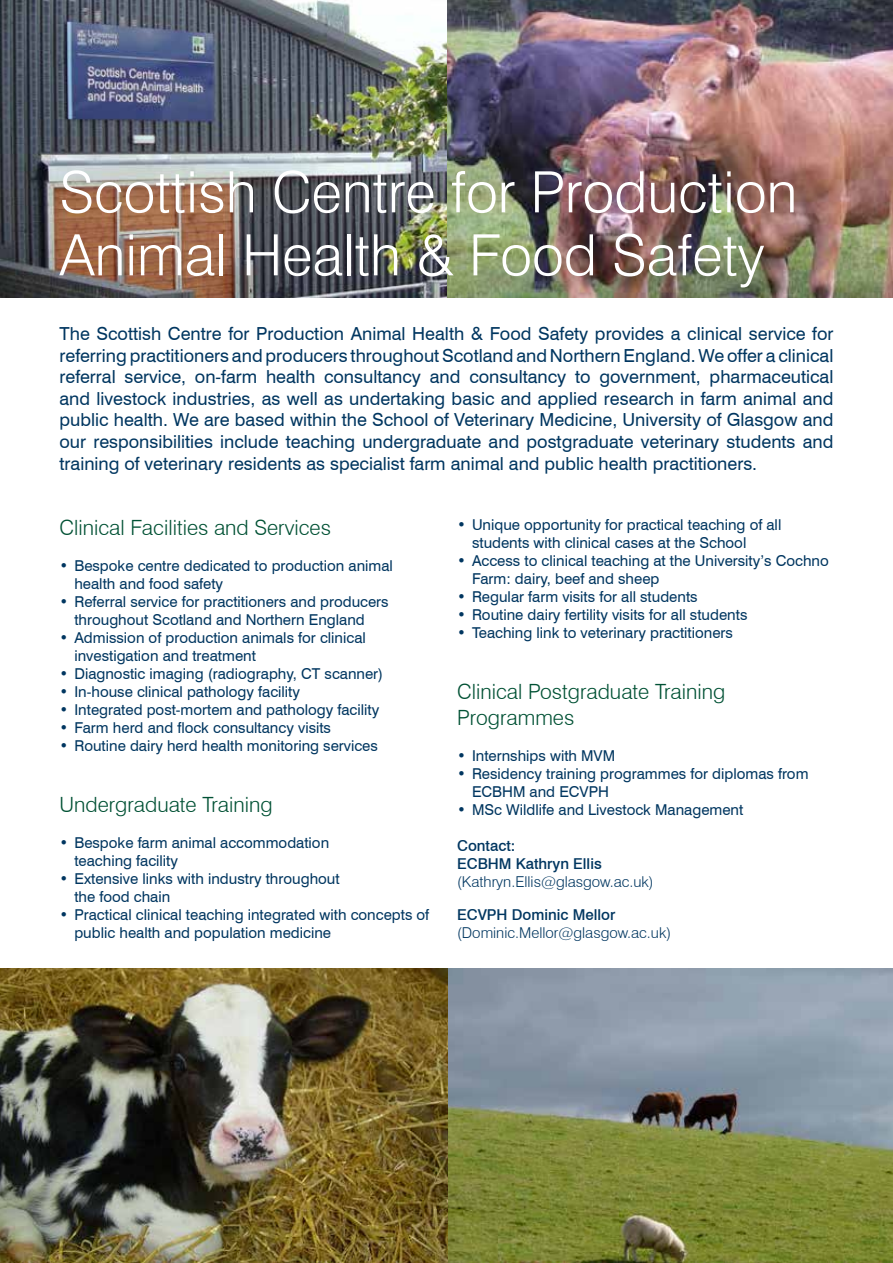
<style>
.page{position:relative;width:893px;height:1263px;background:#fff}
.page>*{position:absolute;margin:0;border:0;box-sizing:border-box;transform-origin:0 0}
.t1{font:300 57px/63px "Swiss 721 BT";color:#fff}
.t2{font:300 21px/25.2px "Swiss 721 BT";color:#005134}
.t3{font:18px/21.6px "Swiss 721 BT";color:#003660;text-align:justify}
.t4{font:15px/18px "Swiss 721 BT";color:#003660}
.t5{font:300 15px "Swiss 721 BT";color:#003660}
.t6{font:500 15px/18px "Swiss 721 BT";color:#003660}
</style>
<div class="page">
<img style="left:448px;top:969px;width:445px;height:294px">
<img style="left:0;top:0;width:893px;height:298px">
<img style="left:0;top:969px;width:448px;height:294px">
<h1 class="t1" style="left:60px;top:160px;width:739px">Scottish Centre for Production<br>Animal Health &amp; Food Safety</h1>
<p class="t3" style="left:60px;top:323px;width:775px">The Scottish Centre for Production Animal Health &amp; Food Safety provides a clinical service for referring practitioners and producers throughout Scotland and Northern England. We offer a clinical referral service, on-farm health consultancy and consultancy to government, pharmaceutical and livestock industries, as well as undertaking basic and applied research in farm animal and public health. We are based within the School of Veterinary Medicine, University of Glasgow and our responsibilities include teaching undergraduate and postgraduate veterinary students and training of veterinary residents as specialist farm animal and public health practitioners.</p>
<h2 class="t2" style="left:60px;top:514px;width:273px">Clinical Facilities and Services</h2>
<p class="t4" style="left:74px;top:556px;width:320px;text-indent:-15px">• Bespoke centre dedicated to production animal health and food safety</p>
<p class="t4" style="left:60px;top:592px;width:331px;text-align:center">• Referral service for practitioners and producers throughout Scotland and Northern England</p>
<p class="t4" style="left:74px;top:628px;width:293px;text-indent:-15px">• Admission of production animals for clinical investigation and treatment</p>
<p class="t4" style="left:60px;top:664px;width:325px">• Diagnostic imaging (radiography, CT scanner)</p>
<p class="t4" style="left:60px;top:682px;width:242px">• In-house clinical pathology facility</p>
<p class="t4" style="left:60px;top:700px;width:321px">• Integrated post-mortem and pathology facility</p>
<p class="t4" style="left:60px;top:718px;width:273px">• Farm herd and flock consultancy visits</p>
<p class="t4" style="left:60px;top:736px;width:320px">• Routine dairy herd health monitoring services</p>
<h2 class="t2" style="left:60px;top:792px;width:215px">Undergraduate Training</h2>
<p class="t4" style="left:74px;top:833px;width:256px;text-indent:-15px">• Bespoke farm animal accommodation teaching facility</p>
<p class="t4" style="left:74px;top:869px;width:267px;text-indent:-15px">• Extensive links with industry throughout the food chain</p>
<p class="t4" style="left:74px;top:905px;width:356px;text-indent:-15px">• Practical clinical teaching integrated with concepts of public health and population medicine</p>
<p class="t4" style="left:472px;top:516px;width:311px;text-indent:-15px">• Unique opportunity for practical teaching of all students with clinical cases at the School</p>
<p class="t4" style="left:472px;top:552px;width:358px;text-indent:-15px">• Access to clinical teaching at the University’s Cochno<br>Farm: dairy, beef and sheep</p>
<p class="t4" style="left:457px;top:588px;width:242px">• Regular farm visits for all students</p>
<p class="t4" style="left:457px;top:606px;width:292px">• Routine dairy fertility visits for all students</p>
<p class="t4" style="left:457px;top:624px;width:277px">• Teaching link to veterinary practitioners</p>
<h2 class="t2" style="left:457px;top:679px;width:270px">Clinical Postgraduate Training<br>Programmes</h2>
<p class="t4" style="left:457px;top:746px;width:160px">• Internships with MVM</p>
<p class="t4" style="left:472px;top:764px;width:338px;text-indent:-15px">• Residency training programmes for diplomas from<br>ECBHM and ECVPH</p>
<p class="t4" style="left:457px;top:800px;width:288px">• MSc Wildlife and Livestock Management</p>
<p class="t6" style="left:457px;top:836px;width:146px">Contact:<br>ECBHM Kathryn Ellis</p>
<p class="t5" style="left:457px;top:872px;width:198px">(Kathryn.Ellis@glasgow.ac.uk)</p>
<p class="t6" style="left:457px;top:905px;width:160px">ECVPH Dominic Mellor</p>
<p class="t5" style="left:457px;top:923px;width:215px">(Dominic.Mellor@glasgow.ac.uk)</p>
</div>
